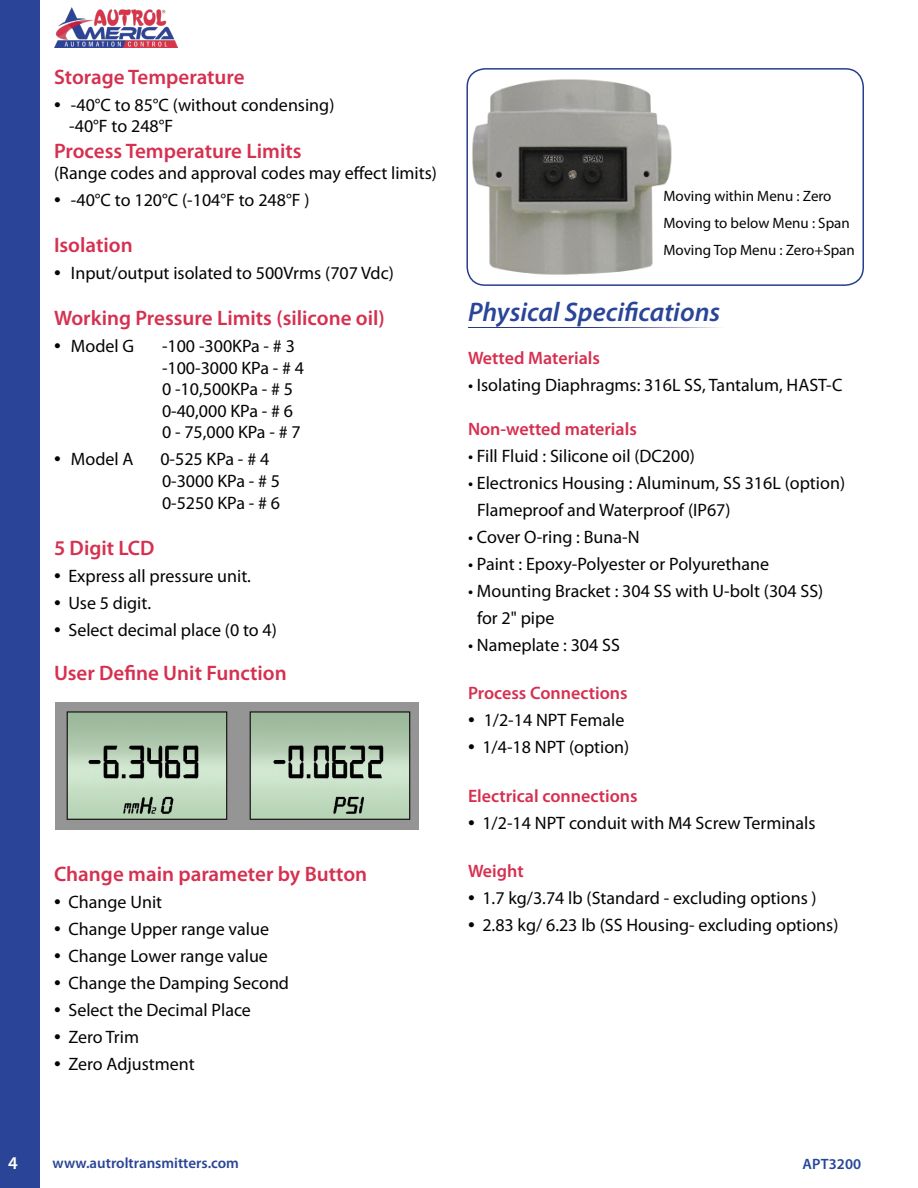
<style>
.page{position:relative;width:918px;height:1188px;background:#fff}
.page>*{position:absolute;margin:0;border:0;box-sizing:border-box;transform-origin:0 0}
.t1{font:italic 600 27px "Myriad Pro";color:#2a4597}
.t2{font:600 21px "Myriad Pro";color:#d63050}
.t3{font:18px "Myriad Pro";color:#040503}
.t4{font:600 18px "Myriad Pro";color:#d63050}
.t5{font:600 18px "Myriad Pro";color:#fff}
.t6{font:15px "Myriad Pro";color:#040503}
.t7{font:600 15px "Myriad Pro";color:#2a4597}
.t8{font:600 15px "Myriad Pro";letter-spacing:.01em;color:#264699}
.s1{font-size:24px}
</style>
<div class="page">
<img style="left:54px;top:8px;width:124px;height:39px">
<div style="left:0;top:0;width:39px;height:1188px;background:#2a4597"></div>
<svg style="left:468px;top:327px;width:252px;height:1px"></svg>
<img style="left:469px;top:77px;width:203px;height:203px">
<div style="left:466px;top:68px;width:398px;height:218px;border:2px solid #253f8e;border-radius:18px"></div>
<img style="left:55px;top:702px;width:364px;height:127px">
<p class="t2" style="left:54px;top:64px;width:192px">Storage Temperature</p>
<p class="t3" style="left:54px;top:94px;width:282px"><span class="s1">•</span> -40°C to 85°C (without condensing)</p>
<p class="t3" style="left:69px;top:115px;width:106px">-40°F to 248°F</p>
<p class="t2" style="left:54px;top:137px;width:249px">Process Temperature Limits</p>
<p class="t3" style="left:54px;top:162px;width:385px">(Range codes and approval codes may effect limits)</p>
<p class="t3" style="left:54px;top:189px;width:257px"><span class="s1">•</span> -40°C to 120°C (-104°F to 248°F )</p>
<p class="t2" style="left:54px;top:231px;width:80px">Isolation</p>
<p class="t3" style="left:54px;top:262px;width:341px"><span class="s1">•</span> Input/output isolated to 500Vrms (707 Vdc)</p>
<p class="t2" style="left:54px;top:305px;width:332px">Working Pressure Limits (silicone oil)</p>
<p class="t3" style="left:54px;top:335px;width:82px"><span class="s1">•</span> Model G</p>
<p class="t3" style="left:162px;top:335px;width:134px">-100 -300KPa - # 3</p>
<p class="t3" style="left:162px;top:357px;width:144px">-100-3000 KPa - # 4</p>
<p class="t3" style="left:162px;top:378px;width:133px">0 -10,500KPa - # 5</p>
<p class="t3" style="left:162px;top:400px;width:133px">0-40,000 KPa - # 6</p>
<p class="t3" style="left:162px;top:421px;width:140px">0 - 75,000 KPa - # 7</p>
<p class="t3" style="left:54px;top:448px;width:81px"><span class="s1">•</span> Model A</p>
<p class="t3" style="left:160px;top:448px;width:110px">0-525 KPa - # 4</p>
<p class="t3" style="left:162px;top:470px;width:120px">0-3000 KPa - # 5</p>
<p class="t3" style="left:162px;top:492px;width:120px">0-5250 KPa - # 6</p>
<p class="t2" style="left:54px;top:535px;width:102px">5 Digit LCD</p>
<p class="t3" style="left:54px;top:565px;width:199px"><span class="s1">•</span> Express all pressure unit.</p>
<p class="t3" style="left:54px;top:592px;width:99px"><span class="s1">•</span> Use 5 digit.</p>
<p class="t3" style="left:54px;top:619px;width:224px"><span class="s1">•</span> Select decimal place (0 to 4)</p>
<p class="t2" style="left:54px;top:659px;width:234px">User Define Unit Function</p>
<p class="t2" style="left:54px;top:861px;width:315px">Change main parameter by Button</p>
<p class="t3" style="left:54px;top:891px;width:110px"><span class="s1">•</span> Change Unit</p>
<p class="t3" style="left:54px;top:918px;width:217px"><span class="s1">•</span> Change Upper range value</p>
<p class="t3" style="left:54px;top:945px;width:215px"><span class="s1">•</span> Change Lower range value</p>
<p class="t3" style="left:54px;top:972px;width:237px"><span class="s1">•</span> Change the Damping Second</p>
<p class="t3" style="left:54px;top:999px;width:199px"><span class="s1">•</span> Select the Decimal Place</p>
<p class="t3" style="left:54px;top:1026px;width:87px"><span class="s1">•</span> Zero Trim</p>
<p class="t3" style="left:54px;top:1053px;width:142px"><span class="s1">•</span> Zero Adjustment</p>
<p class="t6" style="left:663px;top:187px;width:170px">Moving within Menu : Zero</p>
<p class="t6" style="left:663px;top:214px;width:188px">Moving to below Menu : Span</p>
<p class="t6" style="left:663px;top:241px;width:193px">Moving Top Menu : Zero+Span</p>
<p class="t1" style="left:468px;top:295px;width:254px">Physical Specifications</p>
<p class="t4" style="left:468px;top:347px;width:134px">Wetted Materials</p>
<p class="t3" style="left:468px;top:374px;width:376px">• Isolating Diaphragms: 316L SS, Tantalum, HAST-C</p>
<p class="t4" style="left:468px;top:417px;width:170px">Non-wetted materials</p>
<p class="t3" style="left:468px;top:444px;width:228px">• Fill Fluid : Silicone oil (DC200)</p>
<p class="t3" style="left:468px;top:471px;width:379px">• Electronics Housing : Aluminum, SS 316L (option)</p>
<p class="t3" style="left:477px;top:498px;width:255px">Flameproof and Waterproof (IP67)</p>
<p class="t3" style="left:468px;top:525px;width:173px">• Cover O-ring : Buna-N</p>
<p class="t3" style="left:468px;top:552px;width:303px">• Paint : Epoxy-Polyester or Polyurethane</p>
<p class="t3" style="left:468px;top:579px;width:357px">• Mounting Bracket : 304 SS with U-bolt (304 SS)</p>
<p class="t3" style="left:477px;top:606px;width:79px">for 2" pipe</p>
<p class="t3" style="left:468px;top:633px;width:154px">• Nameplate : 304 SS</p>
<p class="t4" style="left:468px;top:682px;width:161px">Process Connections</p>
<p class="t3" style="left:468px;top:709px;width:158px"><span class="s1">•</span> 1/2-14 NPT Female</p>
<p class="t3" style="left:468px;top:736px;width:163px"><span class="s1">•</span> 1/4-18 NPT (option)</p>
<p class="t4" style="left:468px;top:784px;width:171px">Electrical connections</p>
<p class="t3" style="left:468px;top:812px;width:349px"><span class="s1">•</span> 1/2-14 NPT conduit with M4 Screw Terminals</p>
<p class="t4" style="left:468px;top:860px;width:57px">Weight</p>
<p class="t3" style="left:468px;top:887px;width:350px"><span class="s1">•</span> 1.7 kg/3.74 lb (Standard - excluding options )</p>
<p class="t3" style="left:468px;top:914px;width:372px"><span class="s1">•</span> 2.83 kg/ 6.23 lb (SS Housing- excluding options)</p>
<p class="t5" style="left:8px;top:1151px;width:11px">4</p>
<p class="t7" style="left:53px;top:1154px;width:188px">www.autroltransmitters.com</p>
<p class="t8" style="left:802px;top:1154px;width:60px">APT3200</p>
</div>
